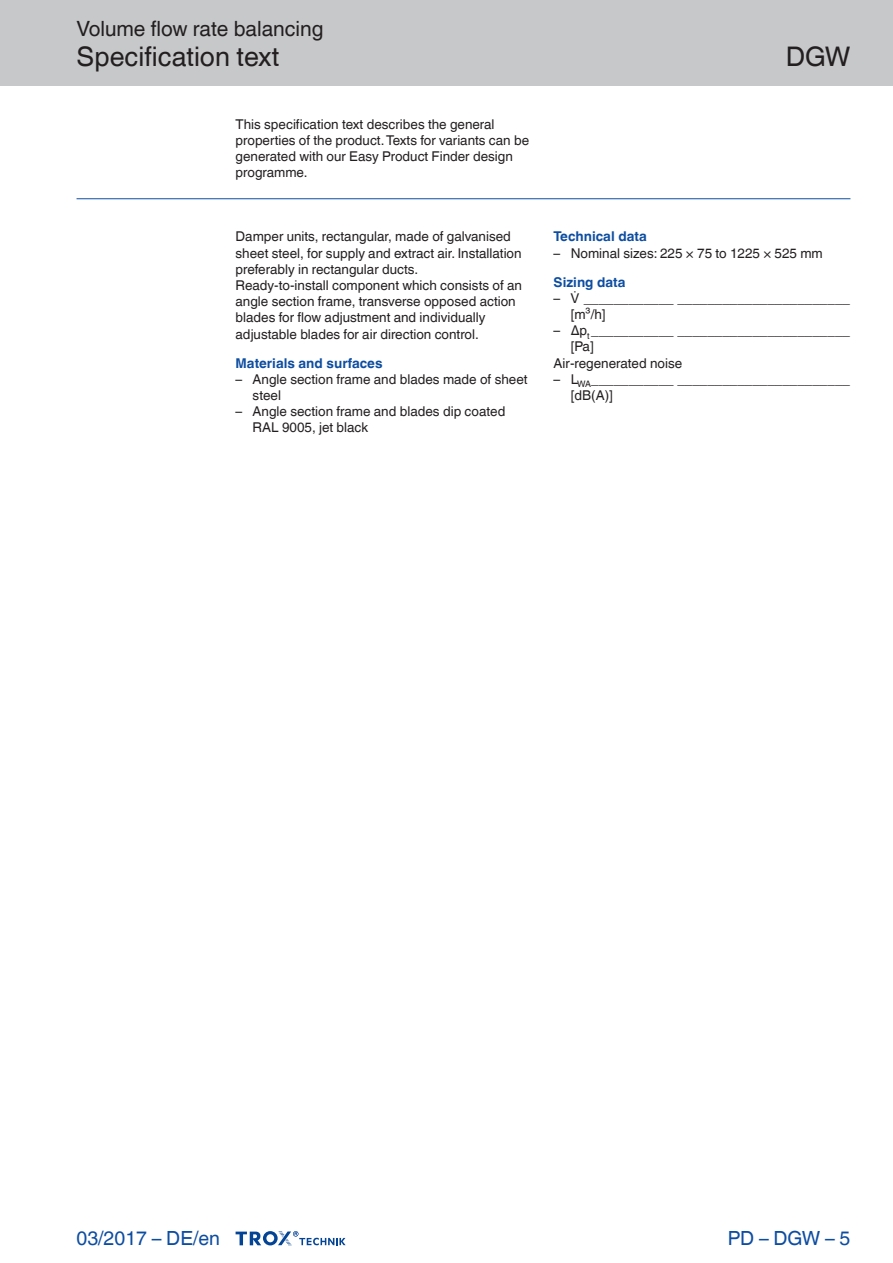
<style>
.page{position:relative;width:893px;height:1263px;background:#fff}
.page>*{position:absolute;margin:0;border:0;box-sizing:border-box;transform-origin:0 0}
.Navigation_2{font:27px "TROX Helvetica";color:#231f20}
.Navigation_3{font:27px "TROX Helvetica";color:#231f20}
.Navigation_1{font:21px "TROX Helvetica";color:#231f20}
.country{font:19.5px "TROX Helvetica";color:#0d4da1}
.pagina_li-re{font:19.5px "TROX Helvetica";color:#0d4da1}
.descr_txt_section_pa{font:13.5px/16.2px "TROX Helvetica";color:#231f20}
.descr_txt_section_li{font:13.5px/16.2px "TROX Helvetica";color:#231f20}
.descr_txt_section_ti{font:700 13.5px "TROX Helvetica";color:#0d4da1}
</style>
<div class="page">
<div style="left:0;top:0;width:893px;height:85px;background:#c7c8ca"></div>
<svg style="left:236px;top:1231px;width:110px;height:15px"></svg>
<hr style="left:77px;top:198px;width:773px;height:1px;background:#0d4da1">
<p class="Navigation_1" style="left:77px;top:17px;width:249px">Volume flow rate balancing</p>
<p class="Navigation_2" style="left:77px;top:41px;width:204px">Specification text</p>
<p class="descr_txt_section_pa" style="left:236px;top:116px;width:295px">This specification text describes the general properties of the product. Texts for variants can be generated with our Easy Product Finder design programme.</p>
<p class="descr_txt_section_pa" style="left:236px;top:229px;width:288px">Damper units, rectangular, made of galvanised sheet steel, for supply and extract air. Installation preferably in rectangular ducts.</p>
<p class="descr_txt_section_pa" style="left:236px;top:277px;width:288px">Ready-to-install component which consists of an angle section frame, transverse opposed action blades for flow adjustment and individually adjustable blades for air direction control.</p>
<p class="descr_txt_section_ti" style="left:236px;top:355px;width:148px">Materials and surfaces</p>
<p class="descr_txt_section_li" style="left:253px;top:371px;width:276px;text-indent:-17px">– Angle section frame and blades made of sheet steel</p>
<p class="descr_txt_section_li" style="left:253px;top:403px;width:254px;text-indent:-17px">– Angle section frame and blades dip coated<br>RAL 9005, jet black</p>
<p class="Navigation_3" style="left:786px;top:41px;width:66px">DGW</p>
<p class="descr_txt_section_ti" style="left:554px;top:229px;width:95px">Technical data</p>
<p class="descr_txt_section_li" style="left:554px;top:245px;width:271px">– Nominal sizes: 225 × 75 to 1225 × 525 mm</p>
<p class="descr_txt_section_ti" style="left:554px;top:274px;width:73px">Sizing data</p>
<p class="descr_txt_section_li" style="left:571px;top:290px;width:281px;text-indent:-17px">– ____________ _______________________ [m³/h]</p>
<p class="descr_txt_section_li" style="left:571px;top:322px;width:281px;text-indent:-17px">– Δp<sub>t</sub> ___________ _______________________ [Pa]</p>
<p class="descr_txt_section_pa" style="left:554px;top:355px;width:130px">Air-regenerated noise</p>
<p class="descr_txt_section_li" style="left:571px;top:371px;width:281px;text-indent:-17px">– L<sub>WA</sub>___________ _______________________ [dB(A)]</p>
<p class="country" style="left:77px;top:1227px;width:145px">03/2017 – DE/en</p>
<p class="pagina_li-re" style="left:728px;top:1227px;width:124px">PD – DGW – 5</p>
</div>
